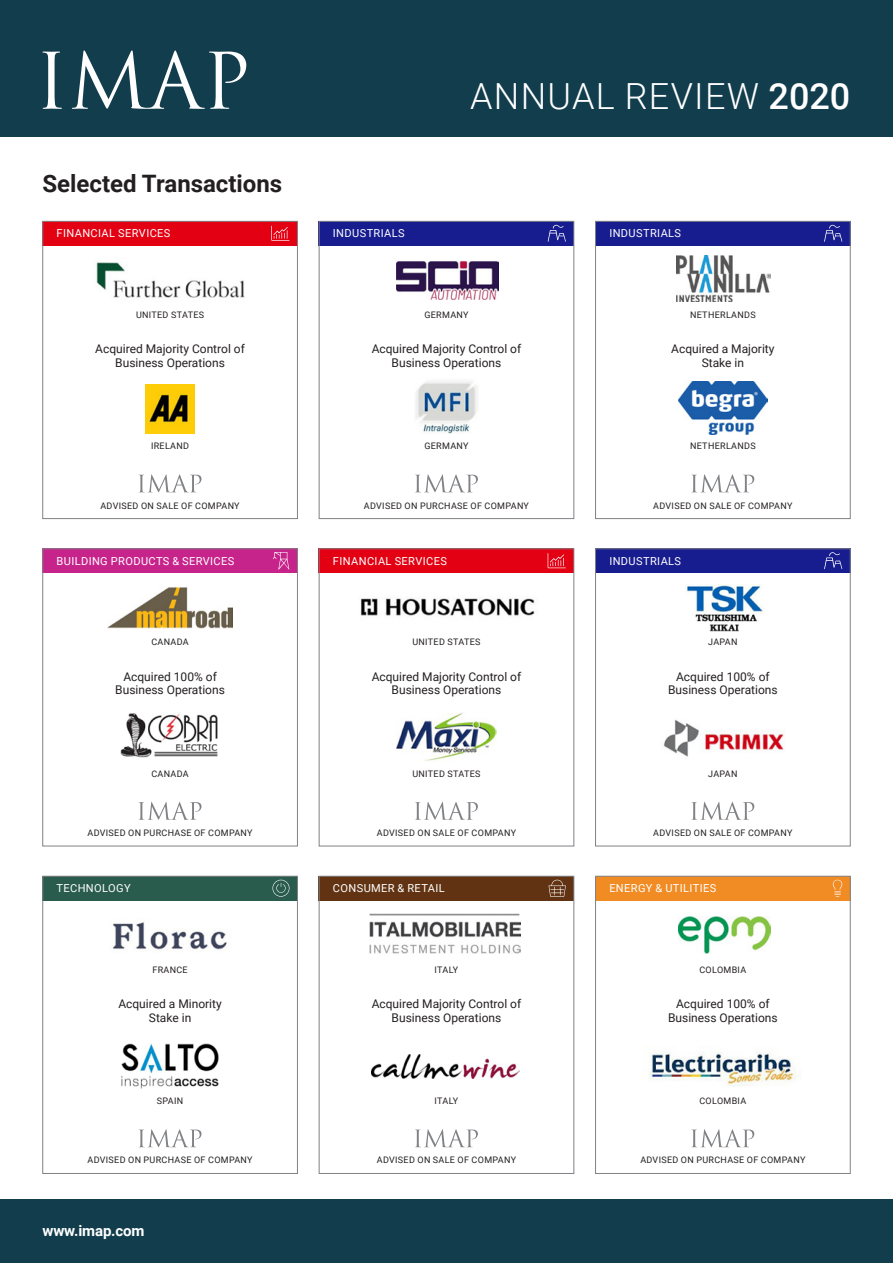
<style>
.page{position:relative;width:893px;height:1263px;background:#fff}
.page>*{position:absolute;margin:0;border:0;box-sizing:border-box;transform-origin:0 0}
.SECCIÓ{font:300 36px "Roboto";letter-spacing:.035em;color:#fff}
.ladillo{font:700 24px "Roboto";color:#231f20}
.Text_general{font:700 15px "Roboto";letter-spacing:-.01em;color:#fff}
.t1{font:12px/13.2px "Roboto";color:#231f20;text-align:center}
.DEAL-Acció{font:11.1px "Roboto";letter-spacing:.035em;color:#fff}
.t2{font:9px "Roboto";letter-spacing:.035em;color:#231f20}
.s1{font-weight:500}
</style>
<div class="page">
<div style="left:0;top:0;width:893px;height:136px;background:#123d4d"></div>
<div style="left:0;top:1199px;width:893px;height:64px;background:#123d4d"></div>
<svg style="left:43px;top:52px;width:19px;height:57px"></svg>
<svg style="left:72px;top:50px;width:174px;height:59px"></svg>
<div style="left:319px;top:221px;width:255px;height:24px;background:#171c8f"></div>
<div style="left:319px;top:221px;width:255px;height:298px;border:1px solid #808285"></div>
<svg style="left:548px;top:225px;width:18px;height:17px"></svg>
<svg style="left:415px;top:474px;width:63px;height:18px"></svg>
<img style="left:397px;top:261px;width:102px;height:39px">
<img style="left:416px;top:381px;width:62px;height:53px">
<div style="left:595px;top:549px;width:255px;height:24px;background:#171c8f"></div>
<svg style="left:824px;top:552px;width:18px;height:17px"></svg>
<svg style="left:691px;top:802px;width:63px;height:18px"></svg>
<img style="left:686px;top:584px;width:78px;height:47px">
<img style="left:663px;top:719px;width:123px;height:38px">
<div style="left:43px;top:876px;width:255px;height:24px;background:#295c4d"></div>
<div style="left:43px;top:876px;width:255px;height:298px;border:1px solid #808285"></div>
<svg style="left:272px;top:880px;width:17px;height:17px"></svg>
<svg style="left:139px;top:1129px;width:63px;height:18px"></svg>
<img style="left:112px;top:922px;width:115px;height:28px">
<img style="left:121px;top:1044px;width:98px;height:45px">
<div style="left:595px;top:876px;width:255px;height:24px;background:#f18c24"></div>
<div style="left:595px;top:876px;width:255px;height:298px;border:1px solid #808285"></div>
<svg style="left:833px;top:880px;width:9px;height:17px"></svg>
<svg style="left:691px;top:1129px;width:63px;height:18px"></svg>
<img style="left:678px;top:917px;width:92px;height:37px">
<img style="left:644px;top:1046px;width:158px;height:41px">
<div style="left:319px;top:876px;width:255px;height:24px;background:#613312"></div>
<div style="left:319px;top:876px;width:255px;height:298px;border:1px solid #808285"></div>
<svg style="left:548px;top:880px;width:18px;height:17px"></svg>
<svg style="left:415px;top:1129px;width:63px;height:18px"></svg>
<img style="left:370px;top:914px;width:151px;height:39px">
<img style="left:371px;top:1055px;width:149px;height:23px">
<div style="left:43px;top:221px;width:255px;height:24px;background:#e30012"></div>
<div style="left:43px;top:221px;width:255px;height:298px;border:1px solid #808285"></div>
<svg style="left:139px;top:474px;width:63px;height:18px"></svg>
<img style="left:96px;top:262px;width:149px;height:36px">
<img style="left:146px;top:385px;width:49px;height:49px">
<svg style="left:271px;top:226px;width:18px;height:15px"></svg>
<div style="left:595px;top:221px;width:255px;height:24px;background:#171c8f"></div>
<div style="left:595px;top:221px;width:255px;height:298px;border:1px solid #808285"></div>
<svg style="left:824px;top:225px;width:18px;height:17px"></svg>
<svg style="left:691px;top:474px;width:63px;height:18px"></svg>
<img style="left:678px;top:381px;width:90px;height:53px">
<img style="left:676px;top:255px;width:95px;height:47px">
<div style="left:43px;top:549px;width:255px;height:24px;background:#c7248b"></div>
<svg style="left:273px;top:552px;width:17px;height:17px"></svg>
<svg style="left:139px;top:802px;width:63px;height:18px"></svg>
<img style="left:120px;top:713px;width:98px;height:45px">
<img style="left:107px;top:587px;width:126px;height:41px">
<div style="left:319px;top:549px;width:255px;height:24px;background:#e30012"></div>
<div style="left:319px;top:549px;width:255px;height:297px;border:1px solid #808285"></div>
<svg style="left:415px;top:802px;width:63px;height:18px"></svg>
<img style="left:360px;top:598px;width:175px;height:18px">
<img style="left:397px;top:712px;width:99px;height:49px">
<svg style="left:548px;top:553px;width:18px;height:15px"></svg>
<p class="SECCIÓ" style="left:470px;top:71px;width:382px">ANNUAL REVIEW <span class="s1">2020</span></p>
<p class="ladillo" style="left:43px;top:167px;width:241px">Selected Transactions</p>
<p class="DEAL-Acció" style="left:57px;top:225px;width:115px">FINANCIAL SERVICES</p>
<p class="DEAL-Acció" style="left:333px;top:225px;width:73px">INDUSTRIALS</p>
<p class="DEAL-Acció" style="left:609px;top:225px;width:73px">INDUSTRIALS</p>
<p class="t2" style="left:136px;top:308px;width:70px">UNITED STATES</p>
<p class="t1" style="left:95px;top:342px;width:151px">Acquired Majority Control of<br>Business Operations</p>
<p class="t2" style="left:424px;top:308px;width:46px">GERMANY</p>
<p class="t1" style="left:372px;top:342px;width:151px">Acquired Majority Control of<br>Business Operations</p>
<p class="t2" style="left:690px;top:308px;width:67px">NETHERLANDS</p>
<p class="t1" style="left:671px;top:342px;width:105px">Acquired a Majority</p>
<p class="t1" style="left:702px;top:355px;width:44px">Stake in</p>
<p class="t2" style="left:151px;top:440px;width:40px">IRELAND</p>
<p class="t2" style="left:424px;top:440px;width:46px">GERMANY</p>
<p class="t2" style="left:690px;top:440px;width:67px">NETHERLANDS</p>
<p class="t2" style="left:100px;top:499px;width:141px">ADVISED ON SALE OF COMPANY</p>
<p class="t2" style="left:364px;top:499px;width:167px">ADVISED ON PURCHASE OF COMPANY</p>
<p class="t2" style="left:653px;top:499px;width:141px">ADVISED ON SALE OF COMPANY</p>
<p class="DEAL-Acció" style="left:57px;top:553px;width:179px">BUILDING PRODUCTS &amp; SERVICES</p>
<p class="DEAL-Acció" style="left:333px;top:553px;width:115px">FINANCIAL SERVICES</p>
<p class="DEAL-Acció" style="left:609px;top:553px;width:73px">INDUSTRIALS</p>
<p class="t2" style="left:151px;top:636px;width:39px">CANADA</p>
<p class="t1" style="left:123px;top:670px;width:95px">Acquired 100% of</p>
<p class="t1" style="left:115px;top:683px;width:111px">Business Operations</p>
<p class="t2" style="left:412px;top:636px;width:70px">UNITED STATES</p>
<p class="t1" style="left:372px;top:670px;width:151px">Acquired Majority Control of<br>Business Operations</p>
<p class="t2" style="left:708px;top:636px;width:31px">JAPAN</p>
<p class="t1" style="left:676px;top:670px;width:95px">Acquired 100% of</p>
<p class="t1" style="left:668px;top:683px;width:111px">Business Operations</p>
<p class="t2" style="left:151px;top:767px;width:39px">CANADA</p>
<p class="t2" style="left:412px;top:767px;width:70px">UNITED STATES</p>
<p class="t2" style="left:708px;top:767px;width:31px">JAPAN</p>
<p class="t2" style="left:88px;top:826px;width:167px">ADVISED ON PURCHASE OF COMPANY</p>
<p class="t2" style="left:377px;top:826px;width:141px">ADVISED ON SALE OF COMPANY</p>
<p class="t2" style="left:653px;top:826px;width:141px">ADVISED ON SALE OF COMPANY</p>
<p class="DEAL-Acció" style="left:57px;top:880px;width:76px">TECHNOLOGY</p>
<p class="DEAL-Acció" style="left:333px;top:880px;width:113px">CONSUMER &amp; RETAIL</p>
<p class="DEAL-Acció" style="left:609px;top:880px;width:109px">ENERGY &amp; UTILITIES</p>
<p class="t2" style="left:152px;top:963px;width:37px">FRANCE</p>
<p class="t1" style="left:118px;top:997px;width:105px">Acquired a Minority<br>Stake in</p>
<p class="t2" style="left:435px;top:963px;width:25px">ITALY</p>
<p class="t1" style="left:372px;top:997px;width:151px">Acquired Majority Control of<br>Business Operations</p>
<p class="t2" style="left:699px;top:963px;width:48px">COLOMBIA</p>
<p class="t1" style="left:676px;top:997px;width:95px">Acquired 100% of</p>
<p class="t1" style="left:668px;top:1010px;width:111px">Business Operations</p>
<p class="t2" style="left:157px;top:1095px;width:28px">SPAIN</p>
<p class="t2" style="left:435px;top:1095px;width:25px">ITALY</p>
<p class="t2" style="left:699px;top:1095px;width:48px">COLOMBIA</p>
<p class="t2" style="left:88px;top:1154px;width:167px">ADVISED ON PURCHASE OF COMPANY</p>
<p class="t2" style="left:377px;top:1154px;width:141px">ADVISED ON SALE OF COMPANY</p>
<p class="t2" style="left:640px;top:1154px;width:167px">ADVISED ON PURCHASE OF COMPANY</p>
<p class="Text_general" style="left:43px;top:1220px;width:103px">www.imap.com</p>
</div>
